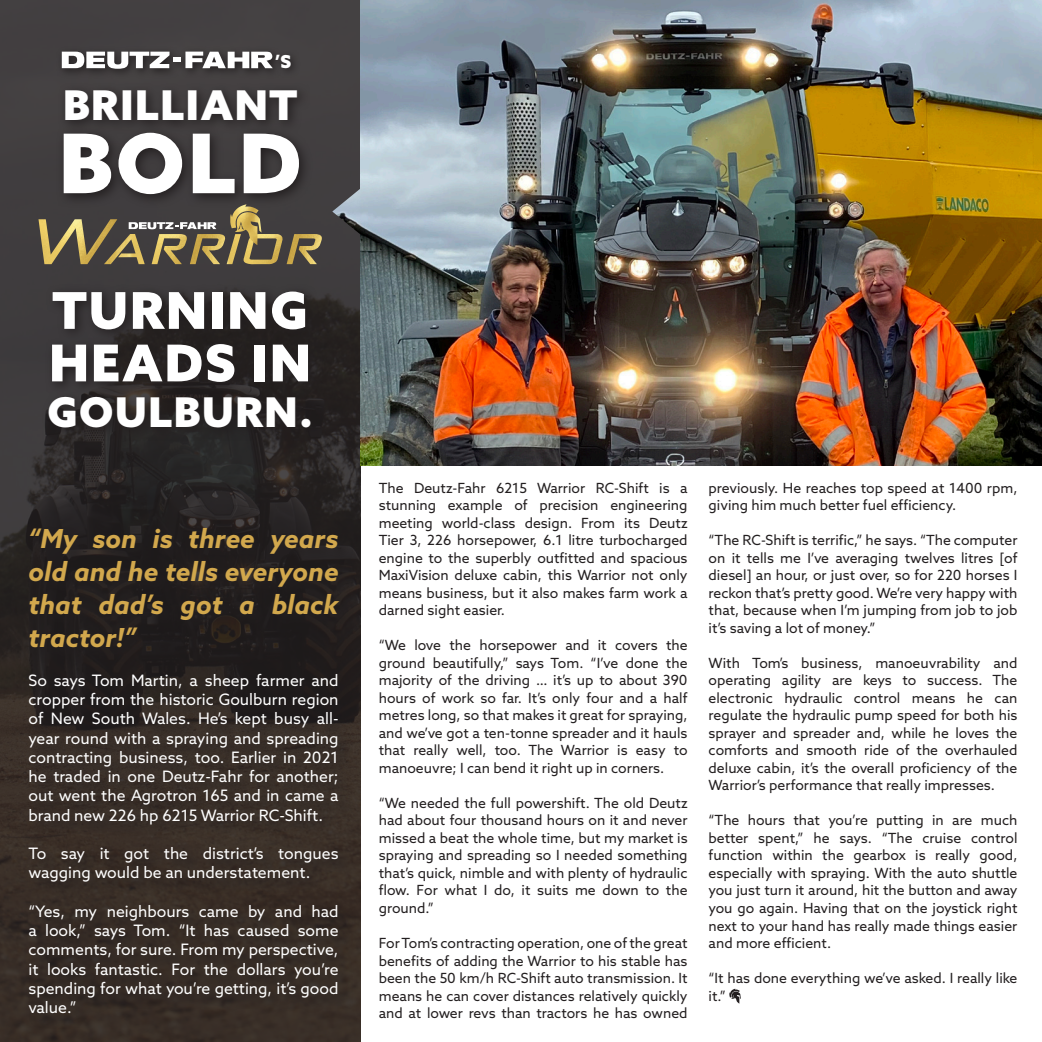
<style>
.page{position:relative;width:1042px;height:1042px;background:#fff}
.page>*{position:absolute;margin:0;border:0;box-sizing:border-box;transform-origin:0 0}
.t1{font:900 82.25px "Azo Sans";color:#fff}
.t2{font:900 50.75px/52.5px "Azo Sans";letter-spacing:.04em;color:#fff}
.t3{font:900 40.95px "Azo Sans";letter-spacing:.04em;color:#fff}
.t4{font:italic 700 26.25px/33.2px "Azo Sans";color:#d2a84d;text-align:justify}
.t5{font:900 17.85px "Azo Sans";color:#fff}
.t6{font:15.75px/19.2px "Azo Sans";color:#fff;text-align:justify}
.t7{font:14px/17.5px "Azo Sans";color:#231f20;text-align:justify}
</style>
<div class="page">
<svg style="left:0;top:0;width:360px;height:1042px;background:#373333"></svg>
<img style="left:360px;top:0;width:682px;height:465px">
<img style="left:332px;top:189px;width:28px;height:45px">
<svg style="left:56px;top:83px;width:257px;height:125px;background:#353233"></svg>
<img style="left:38px;top:219px;width:285px;height:45px">
<img style="left:230px;top:204px;width:31px;height:41px">
<svg style="left:129px;top:222px;width:87px;height:7px"></svg>
<svg style="left:42px;top:285px;width:282px;height:156px;background:#2a2626"></svg>
<div style="left:27px;top:526px;width:328px;height:503px;background:#231f20;opacity:.98"></div>
<div style="left:57px;top:46px;width:225px;height:33px;background:linear-gradient(to right,#3f3c3d,#413e3f)"></div>
<svg style="left:62px;top:52px;width:209px;height:17px"></svg>
<div style="left:271px;top:50px;width:30px;height:28px;background:linear-gradient(to right,#3b3738,#413e3e)"></div>
<svg style="left:729px;top:988px;width:12px;height:15px"></svg>
<p class="t5" style="left:275px;top:50px;width:18px">’S</p>
<p class="t3" style="left:63px;top:78px;width:236px">BRILLIANT</p>
<p class="t1" style="left:59px;top:109px;width:244px">BOLD</p>
<p class="t2" style="left:49px;top:283px;width:263px">TURNING<br>HEADS IN</p>
<p class="t3" style="left:47px;top:385px;width:267px">GOULBURN.</p>
<p class="t4" style="left:28px;top:521px;width:312px">“My son is three years old and he tells everyone that dad’s got a black tractor!”</p>
<p class="t6" style="left:28px;top:670px;width:312px">So says Tom Martin, a sheep farmer and cropper from the historic Goulburn region of New South Wales. He’s kept busy all&shy;year round with a spraying and spreading contracting business, too. Earlier in 2021 he traded in one Deutz-Fahr for another; out went the Agrotron 165 and in came a brand new 226 hp 6215 Warrior RC-Shift.</p>
<p class="t6" style="left:28px;top:844px;width:312px">To say it got the district’s tongues wagging would be an understatement.</p>
<p class="t6" style="left:28px;top:901px;width:312px">“Yes, my neighbours came by and had a look,” says Tom. “It has caused some comments, for sure. From my perspective, it looks fantastic. For the dollars you’re spending for what you’re getting, it’s good value.”</p>
<p class="t7" style="left:379px;top:479px;width:310px">The Deutz-Fahr 6215 Warrior RC-Shift is a stunning example of precision engineering meeting world-class design. From its Deutz Tier 3, 226 horsepower, 6.1 litre turbocharged engine to the superbly outfitted and spacious MaxiVision deluxe cabin, this Warrior not only means business, but it also makes farm work a darned sight easier.</p>
<p class="t7" style="left:379px;top:636px;width:310px">“We love the horsepower and it covers the ground beautifully,” says Tom. “I’ve done the majority of the driving … it’s up to about 390 hours of work so far. It’s only four and a half metres long, so that makes it great for spraying, and we’ve got a ten-tonne spreader and it hauls that really well, too. The Warrior is easy to manoeuvre; I can bend it right up in corners.</p>
<p class="t7" style="left:379px;top:794px;width:310px">“We needed the full powershift. The old Deutz had about four thousand hours on it and never missed a beat the whole time, but my market is spraying and spreading so I needed something that’s quick, nimble and with plenty of hydraulic flow. For what I do, it suits me down to the ground.”</p>
<p class="t7" style="left:379px;top:934px;width:310px">For Tom’s contracting operation, one of the great benefits of adding the Warrior to his stable has been the 50 km/h RC-Shift auto transmission. It means he can cover distances relatively quickly and at lower revs than tractors he has owned</p>
<p class="t7" style="left:708px;top:479px;width:310px">previously. He reaches top speed at 1400 rpm, giving him much better fuel efficiency.</p>
<p class="t7" style="left:708px;top:531px;width:310px">“The RC-Shift is terrific,” he says. “The computer on it tells me I’ve averaging twelves litres [of diesel] an hour, or just over, so for 220 horses I reckon that’s pretty good. We’re very happy with that, because when I’m jumping from job to job it’s saving a lot of money.”</p>
<p class="t7" style="left:708px;top:654px;width:310px">With Tom’s business, manoeuvrability and operating agility are keys to success. The electronic hydraulic control means he can regulate the hydraulic pump speed for both his sprayer and spreader and, while he loves the comforts and smooth ride of the overhauled deluxe cabin, it’s the overall proficiency of the Warrior’s performance that really impresses.</p>
<p class="t7" style="left:708px;top:811px;width:310px">“The hours that you’re putting in are much better spent,” he says. “The cruise control function within the gearbox is really good, especially with spraying. With the auto shuttle you just turn it around, hit the button and away you go again. Having that on the joystick right next to your hand has really made things easier and more efficient.</p>
<p class="t7" style="left:708px;top:969px;width:310px">“It has done everything we’ve asked. I really like it.”</p>
</div>
